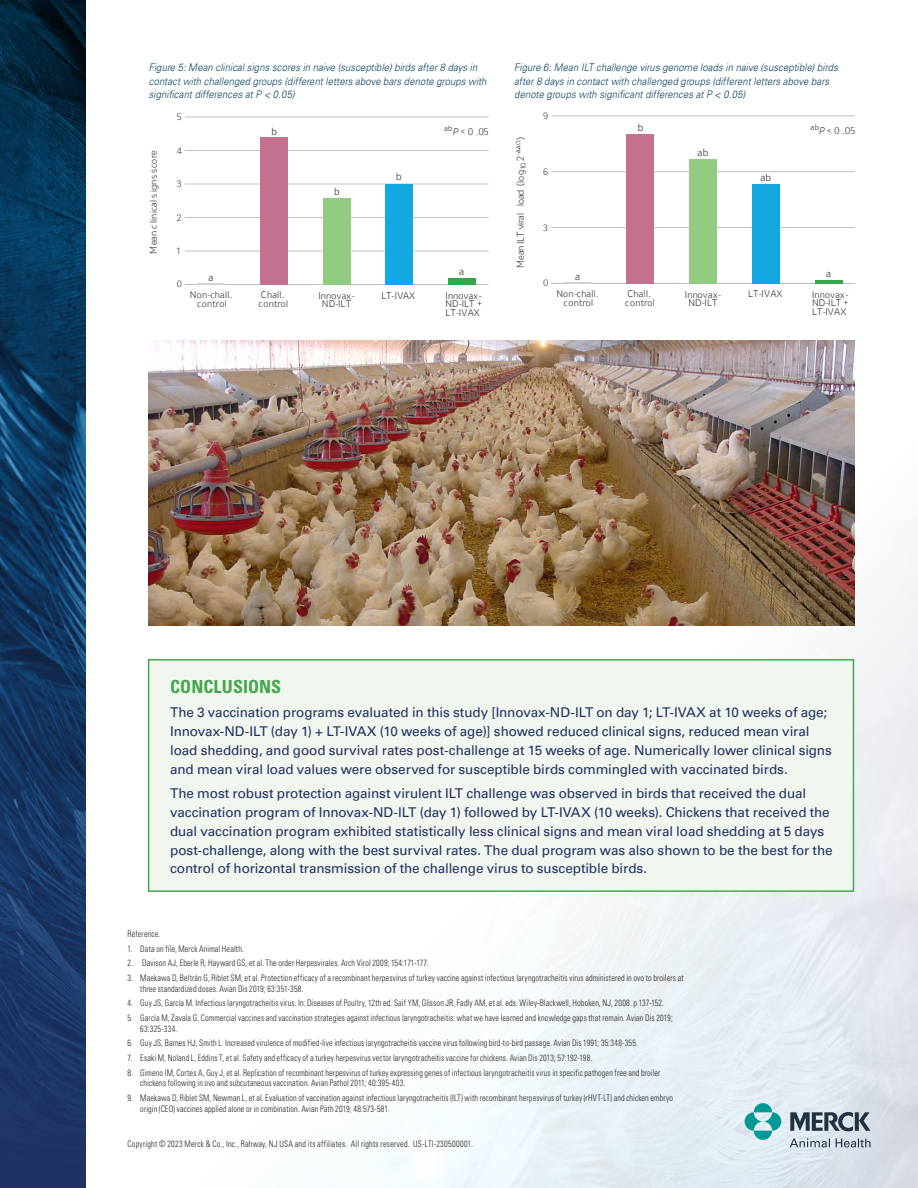
<style>
.page{position:relative;width:918px;height:1188px;background:#fff}
.page>*{position:absolute;margin:0;border:0;box-sizing:border-box;transform-origin:0 0}
.TechB_Title___Level_2{font:700 condensed 18px "Univers LT Std";letter-spacing:.005em;color:#45a74f}
.TechB_Body_Copy{font:13.5px/18.8px "Univers";letter-spacing:-.01em;color:#1f3162}
.t1{font:italic 300 10.5px/13.5px "Univers";letter-spacing:.01em;color:#023d5c;scale:.9 1}
.t2{font:300 9.75px "Invention";color:#231f20}
.t3{font:300 condensed 9px/10.5px "Univers LT Std";letter-spacing:.015em;color:#231f20;scale:.9 1}
.t4{font:300 9px/8.7px "Invention";letter-spacing:.02em;color:#231f20;text-align:center}
.t5{font:300 9px/8.7px "Invention";letter-spacing:.04em;color:#231f20}
.t6{font:300 9px "Invention";letter-spacing:-.01em;color:#231f20}
.t7{font:300 8.55px "Invention";color:#231f20}
.t8{font:300 6.75px "Invention";color:#231f20}
.t9{font:5.25px "Arial";color:#231f20}
.s1{font-style:italic}
.s2{font-family:"Invention";font-weight:300;font-size:7.5px}
.s3{font-family:"Invention";font-weight:300}
</style>
<div class="page">
<img style="left:147px;top:115px;width:771px;height:1073px">
<svg style="left:0;top:0;width:86px;height:1188px;background:#11365e"></svg>
<svg style="left:745px;top:1103px;width:36px;height:37px"></svg>
<svg style="left:790px;top:1112px;width:81px;height:36px;background:#98a3ae"></svg>
<div style="left:148px;top:659px;width:706px;height:233px;background:#f1f6ee;border:2px solid #45a74f"></div>
<hr style="left:185px;top:284px;width:304px;height:1px;background:#bcc1c6">
<hr style="left:185px;top:251px;width:304px;height:1px;background:#bcc1c6">
<hr style="left:185px;top:217px;width:304px;height:1px;background:#bcc1c6">
<hr style="left:185px;top:184px;width:304px;height:1px;background:#bcc1c6">
<hr style="left:185px;top:150px;width:304px;height:1px;background:#bcc1c6">
<hr style="left:185px;top:117px;width:304px;height:1px;background:#bcc1c6">
<hr style="left:197px;top:283px;width:28px;height:2px;background:#d1d2d4">
<div style="left:260px;top:137px;width:28px;height:148px;background:#c27290"></div>
<div style="left:323px;top:198px;width:28px;height:87px;background:#92cc81"></div>
<div style="left:448px;top:278px;width:28px;height:7px;background:#33a749"></div>
<div style="left:385px;top:184px;width:28px;height:101px;background:#14a8e0"></div>
<hr style="left:551px;top:283px;width:303px;height:1px;background:#bcc1c6">
<hr style="left:551px;top:227px;width:303px;height:1px;background:#bcc1c6">
<hr style="left:551px;top:171px;width:303px;height:1px;background:#bcc1c6">
<hr style="left:551px;top:115px;width:303px;height:1px;background:#bcc1c6">
<svg style="left:564px;top:282px;width:28px;height:1px"></svg>
<div style="left:626px;top:134px;width:28px;height:149px;background:#c27290"></div>
<div style="left:689px;top:159px;width:28px;height:124px;background:#92cc81"></div>
<hr style="left:815px;top:280px;width:28px;height:3px;background:#33a749">
<div style="left:752px;top:184px;width:28px;height:99px;background:#14a8e0"></div>
<img style="left:149px;top:341px;width:705px;height:284px">
<p class="t1" style="left:149px;top:61px;width:377px">Figure 5: Mean clinical signs scores in naive (susceptible) birds after 8 days in contact with challenged groups (different letters above bars denote groups with significant differences at P &lt; 0.05)</p>
<p class="t1" style="left:514px;top:61px;width:361px">Figure 6: Mean ILT challenge virus genome loads in naive (susceptible) birds after 8 days in contact with challenged groups (different letters above bars denote groups with significant differences at P &lt; 0.05)</p>
<p class="t7" style="left:177px;top:111px;width:6px">5</p>
<p class="t7" style="left:177px;top:144px;width:7px">4</p>
<p class="t7" style="left:177px;top:178px;width:6px">3</p>
<p class="t7" style="left:177px;top:211px;width:6px">2</p>
<p class="t7" style="left:177px;top:245px;width:5px">1</p>
<p class="t7" style="left:177px;top:278px;width:7px">0</p>
<p class="t7" style="left:543px;top:110px;width:7px">9</p>
<p class="t2" style="left:638px;top:121px;width:7px">b</p>
<p class="t4" style="left:811px;top:126px;width:46px"><sup>ab</sup><span class="s1">P</span> &lt; 0 .05</p>
<p class="t4" style="left:444px;top:127px;width:46px"><sup>ab</sup><span class="s1">P</span> &lt; 0 .05</p>
<p class="t2" style="left:271px;top:124px;width:7px">b</p>
<p class="t4" style="left:516px;top:140px;width:5px;rotate:-90deg">)</p>
<p class="t8" style="left:519px;top:169px;width:8px;rotate:-90deg">10</p>
<p class="t9" style="left:515px;top:156px;width:18px;rotate:-90deg"><span class="s2">-</span>ΔΔ<span class="s3">Ct</span></p>
<p class="t2" style="left:698px;top:146px;width:12px">ab</p>
<p class="t5" style="left:149px;top:254px;width:105px;rotate:-90deg">Mean clinical signs score</p>
<p class="t6" style="left:514px;top:268px;width:113px;rotate:-90deg">Mean ILT viral load (lo g 2</p>
<p class="t7" style="left:543px;top:166px;width:7px">6</p>
<p class="t2" style="left:396px;top:170px;width:7px">b</p>
<p class="t2" style="left:760px;top:171px;width:12px">ab</p>
<p class="t2" style="left:334px;top:184px;width:7px">b</p>
<p class="t7" style="left:543px;top:221px;width:6px">3</p>
<p class="t2" style="left:459px;top:265px;width:6px">a</p>
<p class="t2" style="left:826px;top:267px;width:6px">a</p>
<p class="t2" style="left:575px;top:270px;width:6px">a</p>
<p class="t2" style="left:209px;top:271px;width:6px">a</p>
<p class="t7" style="left:543px;top:277px;width:7px">0</p>
<p class="t4" style="left:190px;top:291px;width:44px">Non-chall. control</p>
<p class="t5" style="left:259px;top:291px;width:31px">Chall. control</p>
<p class="t4" style="left:318px;top:291px;width:38px">Innovax-<br>ND-ILT</p>
<p class="t4" style="left:382px;top:291px;width:35px">LT-IVAX</p>
<p class="t4" style="left:445px;top:291px;width:38px;text-align:justify">Innovax-ND-ILT + LT-IVAX</p>
<p class="t4" style="left:556px;top:290px;width:44px">Non-chall. control</p>
<p class="t5" style="left:625px;top:290px;width:31px">Chall. control</p>
<p class="t4" style="left:685px;top:290px;width:38px">Innovax-<br>ND-ILT</p>
<p class="t4" style="left:748px;top:290px;width:36px">LT-IVAX</p>
<p class="t4" style="left:812px;top:290px;width:38px;text-align:justify">Innovax-ND-ILT + LT-IVAX</p>
<p class="TechB_Title___Level_2" style="left:170px;top:675px;width:113px">CONCLUSIONS</p>
<p class="TechB_Body_Copy" style="left:170px;top:703px;width:663px">The 3 vaccination programs evaluated in this study [Innovax-ND-ILT on day 1; LT-IVAX at 10 weeks of age; Innovax-ND-ILT (day 1) + LT-IVAX (10 weeks of age)] showed reduced clinical signs, reduced mean viral load shedding, and good survival rates post-challenge at 15 weeks of age. Numerically lower clinical signs and mean viral load values were observed for susceptible birds commingled with vaccinated birds.</p>
<p class="TechB_Body_Copy" style="left:170px;top:784px;width:664px">The most robust protection against virulent ILT challenge was observed in birds that received the dual vaccination program of Innovax-ND-ILT (day 1) followed by LT-IVAX (10 weeks). Chickens that received the dual vaccination program exhibited statistically less clinical signs and mean viral load shedding at 5 days post-challenge, along with the best survival rates. The dual program was also shown to be the best for the control of horizontal transmission of the challenge virus to susceptible birds.</p>
<p class="t3" style="left:128px;top:928px;width:38px">Reference.</p>
<p class="t3" style="left:128px;top:943px;width:131px">1. Data on file, Merck Animal Health.</p>
<p class="t3" style="left:128px;top:958px;width:336px">2. Davison AJ, Eberle R, Hayward GS, et al. The order Herpesvirales. Arch Virol 2009; 154:171-177.</p>
<p class="t3" style="left:140px;top:973px;width:605px;text-indent:-13px">3. Maekawa D, Beltrán G, Riblet SM, et al. Protection efficacy of a recombinant herpesvirus of turkey vaccine against infectious laryngotracheitis virus administered in ovo to broilers at three standardized doses. Avian Dis 2019; 63:351-358.</p>
<p class="t3" style="left:128px;top:998px;width:598px">4. Guy JS, García M. Infectious laryngotracheitis virus. In: Diseases of Poultry, 12th ed. Saif YM, Glisson JR, Fadly AM, et al. eds. Wiley-Blackwell, Hoboken, NJ, 2008. p 137-152.</p>
<p class="t3" style="left:140px;top:1013px;width:593px;text-indent:-13px">5. García M, Zavala G. Commercial vaccines and vaccination strategies against infectious laryngotracheitis: what we have learned and knowledge gaps that remain. Avian Dis 2019;<br>63:325-334.</p>
<p class="t3" style="left:128px;top:1038px;width:569px">6. Guy JS, Barnes HJ, Smith L. Increased virulence of modified-live infectious laryngotracheitis vaccine virus following bird-to-bird passage. Avian Dis 1991; 35:348-355.</p>
<p class="t3" style="left:128px;top:1053px;width:518px">7. Esaki M, Noland L, Eddins T, et al. Safety and efficacy of a turkey herpesvirus vector laryngotracheitis vaccine for chickens. Avian Dis 2013; 57:192-198.</p>
<p class="t3" style="left:140px;top:1067px;width:579px;text-indent:-13px">8. Gimeno IM, Cortes A, Guy J, et al. Replication of recombinant herpesvirus of turkey expressing genes of infectious laryngotracheitis virus in specific pathogen free and broiler chickens following in ovo and subcutaneous vaccination. Avian Pathol 2011; 40:395-403.</p>
<p class="t3" style="left:140px;top:1093px;width:593px;text-indent:-13px">9. Maekawa D, Riblet SM, Newman L, et al. Evaluation of vaccination against infectious laryngotracheitis (ILT) with recombinant herpesvirus of turkey (rHVT-LT) and chicken embryo origin (CEO) vaccines applied alone or in combination. Avian Path 2019; 48:573-581.</p>
<p class="t3" style="left:128px;top:1139px;width:385px">Copyright © 2023 Merck &amp; Co., Inc., Rahway, NJ USA and its affiliates. All rights reserved. US-LTI-230500001.</p>
</div>
